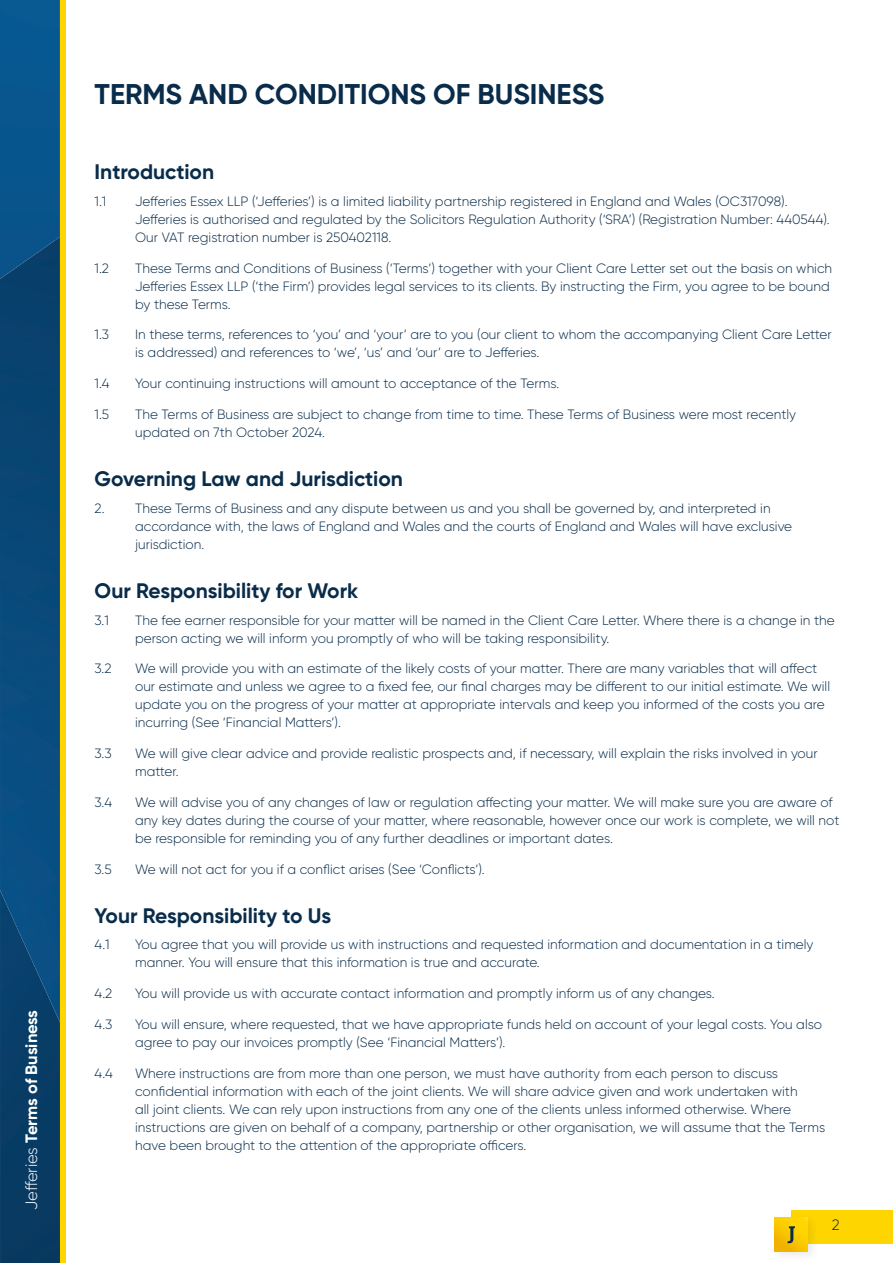
<style>
.page{position:relative;width:893px;height:1263px;background:#fff}
.page>*{position:absolute;margin:0;border:0;box-sizing:border-box;transform-origin:0 0}
.t1{font:700 28.5px "Gilroy";color:#092c4a}
.t2{font:700 21px "Gilroy";color:#092c4a}
.t3{font:700 16.5px "Gilroy";color:#fff}
.t4{font:300 15px "Gilroy";color:#092c4a}
.t5{font:300 13.5px/18px "Gilroy";color:#092c4a}
.s1{font-weight:300}
</style>
<div class="page">
<div style="left:0;top:0;width:60px;height:237px;background:#07568e"></div>
<img style="left:0;top:237px;width:60px;height:653px">
<img style="left:0;top:890px;width:60px;height:373px">
<div style="left:60px;top:0;width:6px;height:1263px;background:#ffd500"></div>
<div style="left:791px;top:1210px;width:102px;height:33px;background:#ffd500"></div>
<div style="left:769px;top:1213px;width:50px;height:49px;background:#1b1c20;opacity:.1"></div>
<svg style="left:774px;top:1218px;width:34px;height:33px"></svg>
<svg style="left:787px;top:1226px;width:8px;height:17px"></svg>
<p class="t3" style="left:21px;top:1210px;width:201px;rotate:-90deg"><span class="s1">Jefferies</span> Terms of Business</p>
<h1 class="t1" style="left:95px;top:76px;width:511px">TERMS AND CONDITIONS OF BUSINESS</h1>
<h2 class="t2" style="left:95px;top:159px;width:121px">Introduction</h2>
<p class="t5" style="left:95px;top:192px;width:13px">1.1</p>
<p class="t5" style="left:135px;top:192px;width:696px">Jefferies Essex LLP (‘Jefferies’) is a limited liability partnership registered in England and Wales (OC317098).<br>Jefferies is authorised and regulated by the Solicitors Regulation Authority (‘SRA’) (Registration Number: 440544).<br>Our VAT registration number is 250402118.</p>
<p class="t5" style="left:95px;top:259px;width:16px">1.2</p>
<p class="t5" style="left:135px;top:259px;width:699px">These Terms and Conditions of Business (‘Terms’) together with your Client Care Letter set out the basis on which<br>Jefferies Essex LLP (‘the Firm’) provides legal services to its clients. By instructing the Firm, you agree to be bound by these Terms.</p>
<p class="t5" style="left:95px;top:326px;width:16px">1.3</p>
<p class="t5" style="left:135px;top:326px;width:698px">In these terms, references to ‘you’ and ‘your’ are to you (our client to whom the accompanying Client Care Letter is addressed) and references to ‘we’, ‘us’ and ‘our’ are to Jefferies.</p>
<p class="t5" style="left:95px;top:374px;width:17px">1.4</p>
<p class="t5" style="left:135px;top:374px;width:426px">Your continuing instructions will amount to acceptance of the Terms.</p>
<p class="t5" style="left:95px;top:405px;width:16px">1.5</p>
<p class="t5" style="left:135px;top:405px;width:662px">The Terms of Business are subject to change from time to time. These Terms of Business were most recently updated on 7th October 2024.</p>
<h2 class="t2" style="left:95px;top:466px;width:310px">Governing Law and Jurisdiction</h2>
<p class="t5" style="left:135px;top:499px;width:659px;text-indent:-40px">2. These Terms of Business and any dispute between us and you shall be governed by, and interpreted in accordance with, the laws of England and Wales and the courts of England and Wales will have exclusive jurisdiction.</p>
<h2 class="t2" style="left:95px;top:578px;width:265px">Our Responsibility for Work</h2>
<p class="t5" style="left:95px;top:611px;width:16px">3.1</p>
<p class="t5" style="left:135px;top:611px;width:701px">The fee earner responsible for your matter will be named in the Client Care Letter. Where there is a change in the person acting we will inform you promptly of who will be taking responsibility.</p>
<p class="t5" style="left:95px;top:659px;width:18px">3.2</p>
<p class="t5" style="left:135px;top:659px;width:696px">We will provide you with an estimate of the likely costs of your matter. There are many variables that will affect our estimate and unless we agree to a fixed fee, our final charges may be different to our initial estimate. We will update you on the progress of your matter at appropriate intervals and keep you informed of the costs you are incurring (See ‘Financial Matters’).</p>
<p class="t5" style="left:95px;top:744px;width:19px">3.3</p>
<p class="t5" style="left:135px;top:744px;width:684px">We will give clear advice and provide realistic prospects and, if necessary, will explain the risks involved in your matter.</p>
<p class="t5" style="left:95px;top:793px;width:19px">3.4</p>
<p class="t5" style="left:135px;top:793px;width:706px">We will advise you of any changes of law or regulation affecting your matter. We will make sure you are aware of any key dates during the course of your matter, where reasonable, however once our work is complete, we will not be responsible for reminding you of any further deadlines or important dates.</p>
<p class="t5" style="left:95px;top:860px;width:19px">3.5</p>
<p class="t5" style="left:135px;top:860px;width:351px">We will not act for you if a conflict arises (See ‘Conflicts’).</p>
<h2 class="t2" style="left:95px;top:902px;width:238px">Your Responsibility to Us</h2>
<p class="t5" style="left:95px;top:935px;width:17px">4.1</p>
<p class="t5" style="left:135px;top:935px;width:680px">You agree that you will provide us with instructions and requested information and documentation in a timely manner. You will ensure that this information is true and accurate.</p>
<p class="t5" style="left:95px;top:984px;width:19px">4.2</p>
<p class="t5" style="left:135px;top:984px;width:581px">You will provide us with accurate contact information and promptly inform us of any changes.</p>
<p class="t5" style="left:95px;top:1015px;width:19px">4.3</p>
<p class="t5" style="left:135px;top:1015px;width:688px">You will ensure, where requested, that we have appropriate funds held on account of your legal costs. You also agree to pay our invoices promptly (See ‘Financial Matters’).</p>
<p class="t5" style="left:95px;top:1064px;width:20px">4.4</p>
<p class="t5" style="left:135px;top:1064px;width:692px">Where instructions are from more than one person, we must have authority from each person to discuss confidential information with each of the joint clients. We will share advice given and work undertaken with<br>all joint clients. We can rely upon instructions from any one of the clients unless informed otherwise. Where instructions are given on behalf of a company, partnership or other organisation, we will assume that the Terms have been brought to the attention of the appropriate officers.</p>
<p class="t4" style="left:832px;top:1215px;width:9px">2</p>
</div>
